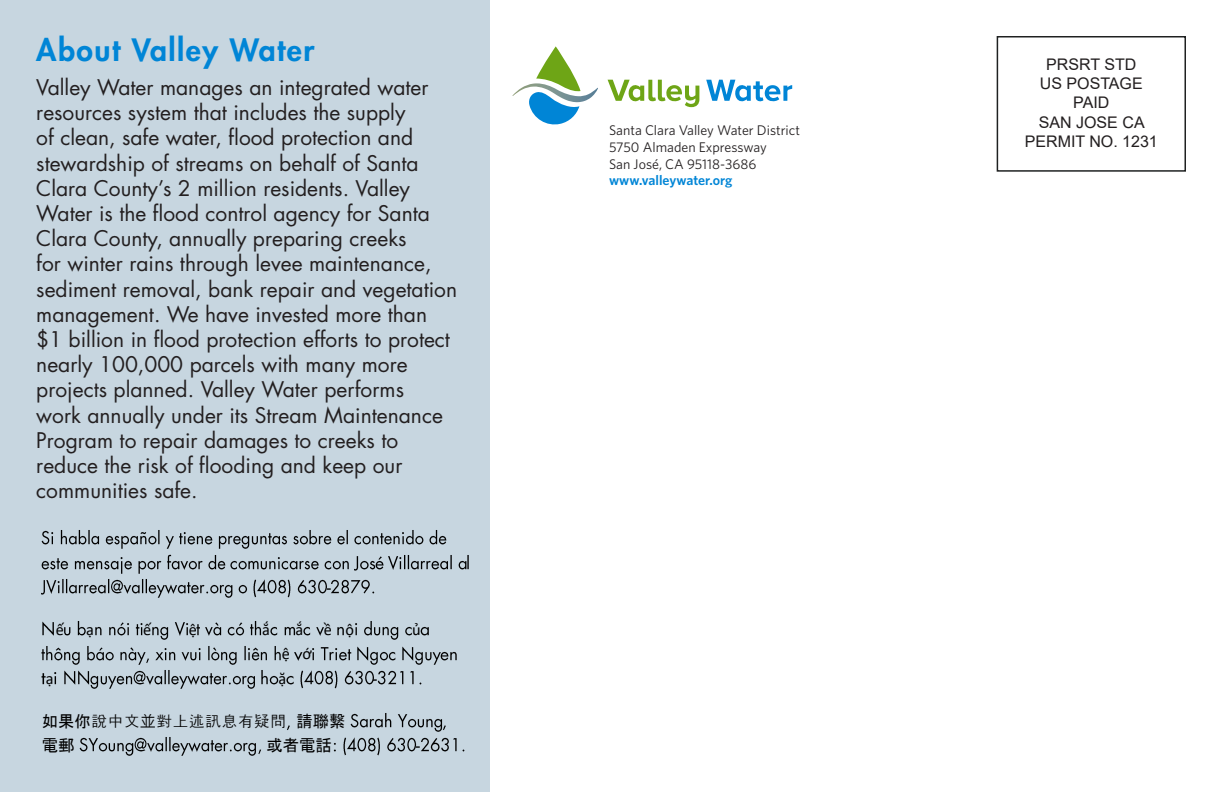
<style>
.page{position:relative;width:1224px;height:792px;background:#fff}
.page>*{position:absolute;margin:0;border:0;box-sizing:border-box;transform-origin:0 0}
.t1{font:800 30px "Futura Std";letter-spacing:.05em;color:#0085d6}
.t2{font:21px/25.2px "Futura Std";color:#231f20}
.t3{font:16.2px/24.4px "Gulim";color:#000}
.t4{font:16.2px "Calibri";color:#000}
.t5{font:16.2px "MS Gothic";color:#000}
.t6{font:16px "Arial";color:#231f20}
.t7{font:14px "Whitney";color:#231f20}
.t8{font:600 14px "Whitney";color:#0085d6}
.s1{font-family:"MS Gothic"}
</style>
<div class="page">
<div style="left:0;top:0;width:490px;height:792px;background:#c7d6e0"></div>
<svg style="left:608px;top:80px;width:91px;height:27px"></svg>
<svg style="left:706px;top:80px;width:86px;height:22px"></svg>
<svg style="left:512px;top:46px;width:86px;height:79px"></svg>
<div style="left:997px;top:36px;width:189px;height:136px;border:2px solid #1f2121"></div>
<img style="left:42px;top:530px;width:405px;height:19px">
<img style="left:42px;top:554px;width:189px;height:19px">
<img style="left:231px;top:557px;width:118px;height:13px">
<img style="left:354px;top:556px;width:21px;height:15px">
<img style="left:375px;top:556px;width:14px;height:14px">
<img style="left:389px;top:555px;width:78px;height:15px">
<img style="left:467px;top:555px;width:2px;height:15px">
<img style="left:42px;top:579px;width:191px;height:18px">
<img style="left:238px;top:584px;width:9px;height:10px">
<img style="left:253px;top:579px;width:74px;height:18px">
<img style="left:331px;top:579px;width:44px;height:15px">
<img style="left:42px;top:621px;width:12px;height:15px">
<img style="left:64px;top:621px;width:79px;height:15px">
<img style="left:152px;top:621px;width:172px;height:19px">
<img style="left:337px;top:621px;width:75px;height:19px">
<img style="left:421px;top:626px;width:8px;height:10px">
<img style="left:42px;top:646px;width:239px;height:18px">
<img style="left:295px;top:652px;width:8px;height:9px">
<img style="left:312px;top:647px;width:40px;height:14px">
<img style="left:357px;top:646px;width:84px;height:18px">
<img style="left:441px;top:651px;width:16px;height:10px">
<img style="left:42px;top:673px;width:4px;height:12px">
<img style="left:54px;top:672px;width:3px;height:13px">
<img style="left:64px;top:670px;width:26px;height:15px">
<img style="left:90px;top:675px;width:43px;height:14px">
<img style="left:133px;top:670px;width:122px;height:19px">
<img style="left:261px;top:670px;width:18px;height:15px">
<img style="left:286px;top:675px;width:8px;height:10px">
<img style="left:300px;top:670px;width:74px;height:19px">
<img style="left:377px;top:670px;width:45px;height:15px">
<img style="left:351px;top:713px;width:92px;height:18px">
<img style="left:80px;top:737px;width:54px;height:19px">
<img style="left:134px;top:737px;width:127px;height:19px">
<img style="left:333px;top:737px;width:84px;height:19px">
<img style="left:421px;top:737px;width:44px;height:15px">
<p class="t1" style="left:36px;top:31px;width:280px">About Valley Water</p>
<p class="t2" style="left:36px;top:75px;width:422px">Valley Water manages an integrated water resources system that includes the supply<br>of clean, safe water, flood protection and stewardship of streams on behalf of Santa Clara County’s 2 million residents. Valley Water is the flood control agency for Santa Clara County, annually preparing creeks<br>for winter rains through levee maintenance, sediment removal, bank repair and vegetation management. We have invested more than $1 billion in flood protection efforts to protect nearly 100,000 parcels with many more projects planned. Valley Water performs<br>work annually under its Stream Maintenance Program to repair damages to creeks to reduce the risk of flooding and keep our communities safe.</p>
<p class="t4" style="left:56px;top:618px;width:10px">ế</p>
<p class="t4" style="left:86px;top:618px;width:9px">ạ</p>
<p class="t4" style="left:143px;top:618px;width:10px">ế</p>
<p class="t4" style="left:189px;top:618px;width:10px">ệ</p>
<p class="t4" style="left:262px;top:618px;width:9px">ắ</p>
<p class="t4" style="left:296px;top:618px;width:9px">ắ</p>
<p class="t4" style="left:324px;top:618px;width:32px">ề ộ</p>
<p class="t4" style="left:412px;top:618px;width:10px">ủ</p>
<p class="t4" style="left:282px;top:643px;width:32px">ệ ớ</p>
<p class="t4" style="left:46px;top:667px;width:9px">ạ</p>
<p class="t4" style="left:279px;top:667px;width:9px">ặ</p>
<p class="t3" style="left:42px;top:709px;width:305px"><span class="s1">如果你</span>說中文並對上述訊息有疑問 <span class="s1">請聯繫電郵</span></p>
<p class="t5" style="left:267px;top:737px;width:67px">或者電話</p>
<p class="t7" style="left:609px;top:121px;width:192px">Santa Clara Valley Water District</p>
<p class="t7" style="left:609px;top:138px;width:159px">5750 Almaden Expressway</p>
<p class="t7" style="left:609px;top:154px;width:149px">San José, CA 95118-3686</p>
<p class="t8" style="left:609px;top:171px;width:125px">www.valleywater.org</p>
<p class="t6" style="left:1046px;top:53px;width:92px">PRSRT STD</p>
<p class="t6" style="left:1040px;top:73px;width:104px">US POSTAGE</p>
<p class="t6" style="left:1073px;top:92px;width:38px">PAID</p>
<p class="t6" style="left:1039px;top:111px;width:107px">SAN JOSE CA</p>
<p class="t6" style="left:1025px;top:130px;width:135px">PERMIT NO. 1231</p>
</div>
